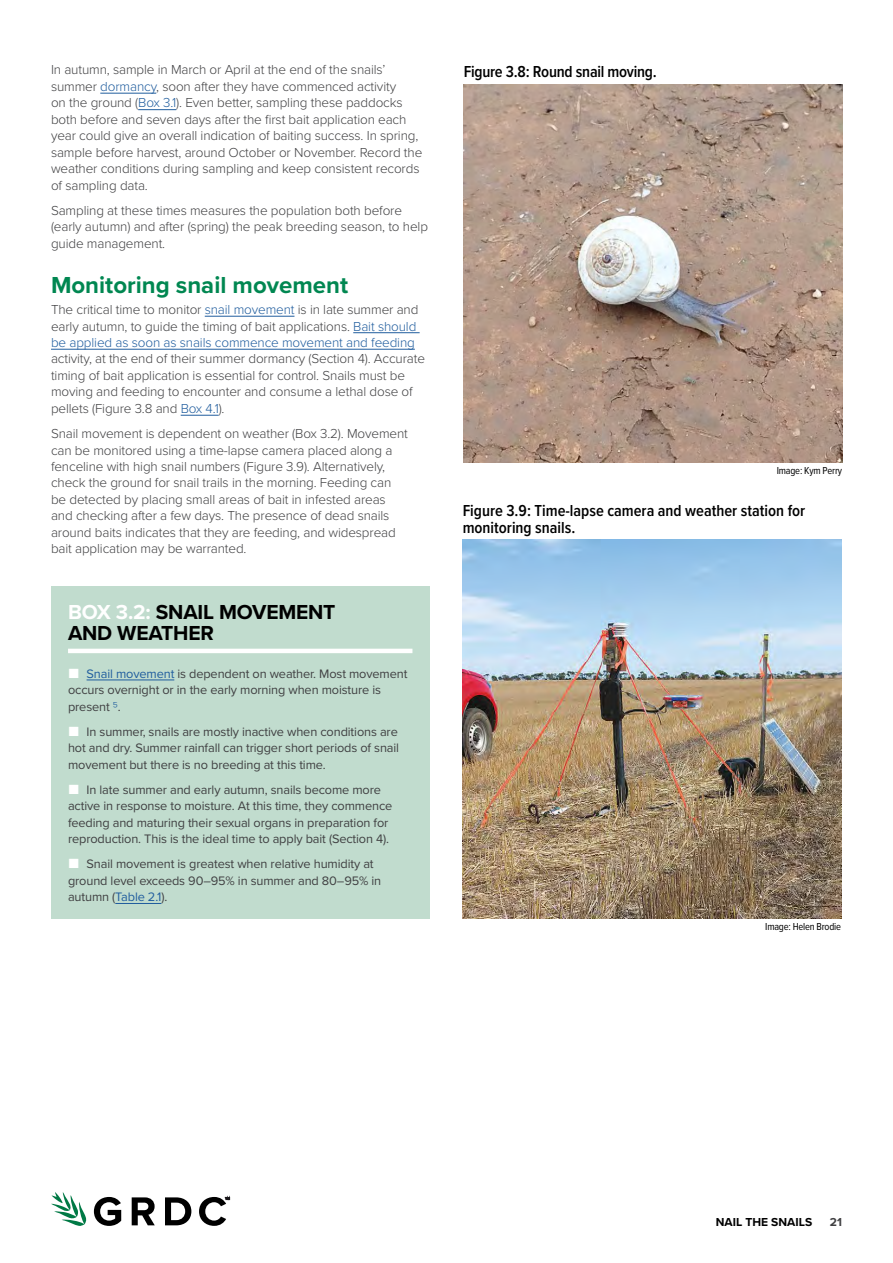
<style>
.page{position:relative;width:893px;height:1263px;background:#fff}
.page>*{position:absolute;margin:0;border:0;box-sizing:border-box;transform-origin:0 0}
.t1{font:700 24px "Proxima Nova";color:#008751}
.t2{font:700 21px/21px "Proxima Nova";letter-spacing:-.01em;color:#000}
.t3{font:600 16.5px/17px "Proxima Nova Cond";color:#000}
.t4{font:300 13.5px/16.5px "Proxima Nova";letter-spacing:-.01em;color:#404042}
.t5{font:12.75px/16.5px "Proxima Nova";letter-spacing:-.01em;color:#404042}
.t6{font:700 12px "Proxima Nova";color:#000}
.t7{font:700 12px "Proxima Nova";color:#404042}
.t8{font:10.5px "Proxima Nova Cond";letter-spacing:-.02em;color:#000}
.s1{color:#205d9e}
.s2{color:#fff}
.s3{font-weight:300;font-size:13.5px;color:#205d9e}
</style>
<div class="page">
<svg style="left:51px;top:1192px;width:36px;height:34px"></svg>
<svg style="left:94px;top:1197px;width:27px;height:29px"></svg>
<svg style="left:132px;top:1197px;width:23px;height:28px"></svg>
<svg style="left:165px;top:1197px;width:26px;height:28px"></svg>
<svg style="left:199px;top:1197px;width:31px;height:29px"></svg>
<hr style="left:100px;top:93px;width:56px;height:1px;background:#205d9e">
<hr style="left:138px;top:109px;width:38px;height:1px;background:#205d9e">
<hr style="left:205px;top:316px;width:89px;height:1px;background:#205d9e">
<hr style="left:353px;top:332px;width:67px;height:1px;background:#205d9e">
<hr style="left:51px;top:349px;width:364px;height:1px;background:#205d9e">
<hr style="left:181px;top:415px;width:38px;height:1px;background:#205d9e">
<div style="left:51px;top:585px;width:378px;height:333px;background:#c1dcce"></div>
<hr style="left:68px;top:649px;width:344px;height:4px;background:#fff">
<hr style="left:87px;top:680px;width:87px;height:1px;background:#205d9e">
<hr style="left:115px;top:903px;width:46px;height:1px;background:#205d9e">
<img style="left:464px;top:84px;width:378px;height:379px">
<img style="left:463px;top:540px;width:378px;height:378px">
<p class="t4" style="left:51px;top:61px;width:373px">In autumn, sample in March or April at the end of the snails’ summer <span class="s1">dormancy</span>, soon after they have commenced activity<br>on the ground (<span class="s1">Box 3.1</span>). Even better, sampling these paddocks both before and seven days after the first bait application each year could give an overall indication of baiting success. In spring, sample before harvest, around October or November. Record the weather conditions during sampling and keep consistent records of sampling data.</p>
<p class="t4" style="left:51px;top:201px;width:378px">Sampling at these times measures the population both before (early autumn) and after (spring) the peak breeding season, to help guide management.</p>
<h1 class="t1" style="left:51px;top:267px;width:299px">Monitoring snail movement</h1>
<p class="t4" style="left:51px;top:300px;width:369px">The critical time to monitor <span class="s1">snail movement</span> is in late summer and early autumn, to guide the timing of bait applications. <span class="s1">Bait should be applied as soon as snails commence movement and feeding</span></p>
<p class="t4" style="left:51px;top:350px;width:376px">activity, at the end of their summer dormancy (Section 4). Accurate timing of bait application is essential for control. Snails must be moving and feeding to encounter and consume a lethal dose of pellets (Figure 3.8 and <span class="s1">Box 4.1</span>).</p>
<p class="t4" style="left:51px;top:424px;width:358px">Snail movement is dependent on weather (Box 3.2). Movement can be monitored using a time-lapse camera placed along a fenceline with high snail numbers (Figure 3.9). Alternatively, check the ground for snail trails in the morning. Feeding can be detected by placing small areas of bait in infested areas and checking after a few days. The presence of dead snails around baits indicates that they are feeding, and widespread bait application may be warranted.</p>
<h2 class="t2" style="left:68px;top:601px;width:269px"><span class="s2">BOX 3.2:</span> SNAIL MOVEMENT<br>AND WEATHER</h2>
<p class="t5" style="left:68px;top:665px;width:341px;text-indent:19px"><span class="s1">Snail movement</span> is dependent on weather. Most movement occurs overnight or in the early morning when moisture is present <span class="s3">5</span>.</p>
<p class="t5" style="left:68px;top:723px;width:333px;text-align:justify;text-indent:19px">In summer, snails are mostly inactive when conditions are hot and dry. Summer rainfall can trigger short periods of snail movement but there is no breeding at this time.</p>
<p class="t5" style="left:68px;top:781px;width:326px;text-align:center">In late summer and early autumn, snails become more active in response to moisture. At this time, they commence feeding and maturing their sexual organs in preparation for reproduction. This is the ideal time to apply bait (Section 4).</p>
<p class="t5" style="left:68px;top:855px;width:315px;text-indent:19px">Snail movement is greatest when relative humidity at ground level exceeds 90–95% in summer and 80–95% in autumn (<span class="s1">Table 2.1</span>).</p>
<p class="t3" style="left:464px;top:63px;width:195px">Figure 3.8: Round snail moving.</p>
<p class="t8" style="left:777px;top:463px;width:67px">Image: Kym Perry</p>
<p class="t3" style="left:463px;top:501px;width:344px">Figure 3.9: Time-lapse camera and weather station for monitoring snails.</p>
<p class="t8" style="left:765px;top:918px;width:77px">Image: Helen Brodie</p>
<p class="t6" style="left:716px;top:1213px;width:98px">NAIL THE SNAILS</p>
<p class="t7" style="left:830px;top:1213px;width:14px">21</p>
</div>
